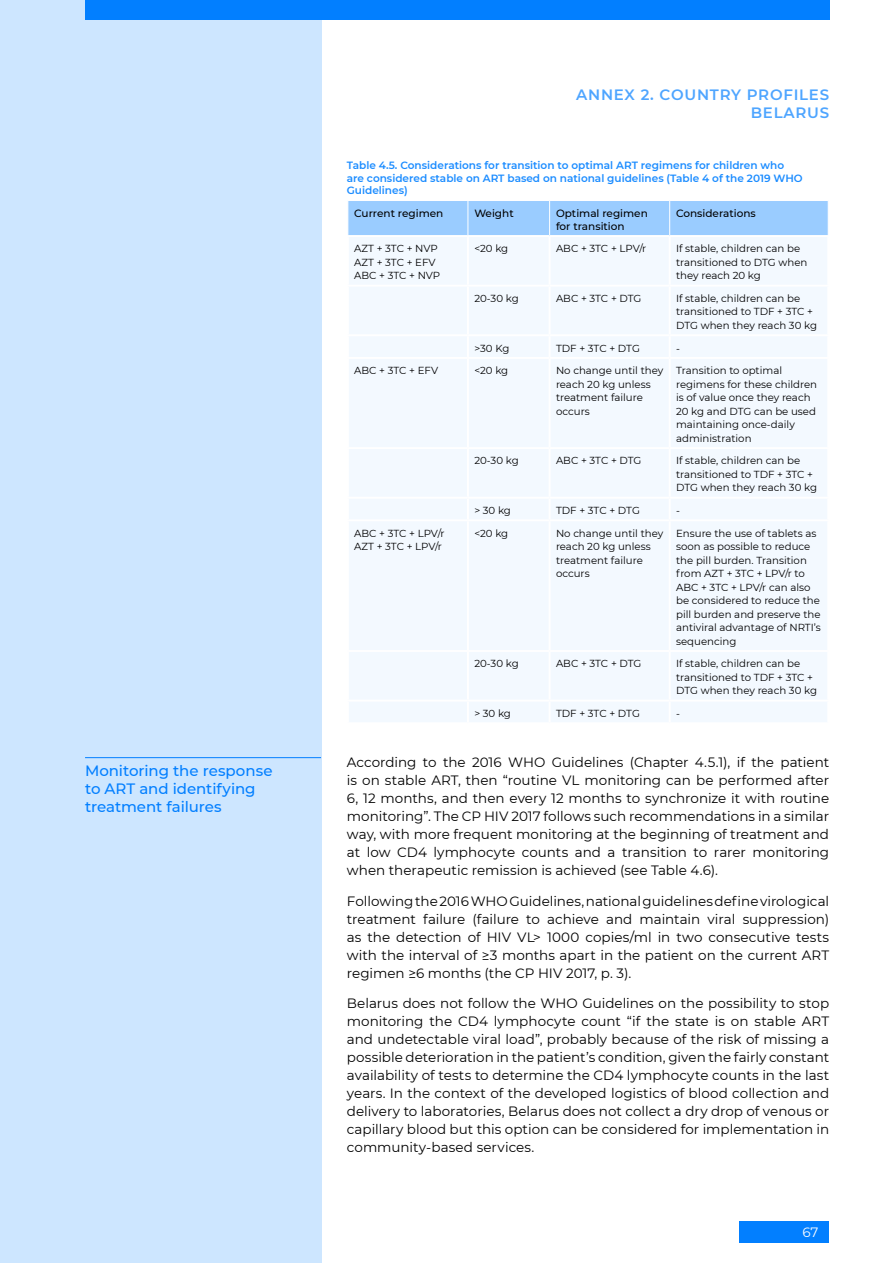
<style>
.page{position:relative;width:893px;height:1263px;background:#fff}
.page>*{position:absolute;margin:0;border:0;box-sizing:border-box;transform-origin:0 0}
.t1{font:500 15px/18px "Montserrat";letter-spacing:-.005em;color:#027fff}
.t2{font:600 15px/18px "Montserrat";letter-spacing:.05em;color:#4ea5ff;text-align:right}
.t3{font:13.5px/18px "Montserrat";color:#000;text-align:justify}
.t4{font:13.5px "Montserrat";color:#fff}
.t5{font:600 10.5px/12.6px "Montserrat";color:#1b8cff}
.t6{font:500 10.5px/12.6px "Montserrat";color:#000}
.t7{font:10.2px/13.5px "Montserrat";color:#000}
</style>
<div class="page">
<div style="left:740px;top:1221px;width:89px;height:21px;background:#027fff"></div>
<div style="left:0;top:0;width:321px;height:1263px;background:#cde6ff"></div>
<div style="left:85px;top:0;width:744px;height:19px;background:#027fff"></div>
<div style="left:348px;top:201px;width:480px;height:34px;background:#9accff"></div>
<div style="left:349px;top:237px;width:478px;height:485px;background:#f3f9ff"></div>
<hr style="left:468px;top:201px;width:1px;height:34px;background:#fff">
<hr style="left:549px;top:201px;width:1px;height:34px;background:#fff">
<hr style="left:669px;top:201px;width:1px;height:34px;background:#fff">
<hr style="left:467px;top:237px;width:2px;height:48px;background:#fff">
<hr style="left:549px;top:237px;width:2px;height:48px;background:#fff">
<hr style="left:669px;top:237px;width:2px;height:48px;background:#fff">
<hr style="left:347px;top:285px;width:121px;height:2px;background:#fff">
<hr style="left:468px;top:285px;width:82px;height:2px;background:#fff">
<hr style="left:467px;top:287px;width:2px;height:47px;background:#fff">
<hr style="left:550px;top:285px;width:120px;height:2px;background:#fff">
<hr style="left:549px;top:287px;width:2px;height:47px;background:#fff">
<hr style="left:670px;top:285px;width:159px;height:2px;background:#fff">
<hr style="left:669px;top:287px;width:2px;height:47px;background:#fff">
<hr style="left:347px;top:334px;width:121px;height:2px;background:#fff">
<hr style="left:468px;top:334px;width:82px;height:2px;background:#fff">
<hr style="left:467px;top:336px;width:2px;height:21px;background:#fff">
<hr style="left:550px;top:334px;width:120px;height:2px;background:#fff">
<hr style="left:549px;top:336px;width:2px;height:21px;background:#fff">
<hr style="left:670px;top:334px;width:159px;height:2px;background:#fff">
<hr style="left:669px;top:336px;width:2px;height:21px;background:#fff">
<hr style="left:347px;top:357px;width:121px;height:2px;background:#fff">
<hr style="left:468px;top:357px;width:82px;height:2px;background:#fff">
<hr style="left:467px;top:359px;width:2px;height:88px;background:#fff">
<hr style="left:550px;top:357px;width:120px;height:2px;background:#fff">
<hr style="left:549px;top:359px;width:2px;height:88px;background:#fff">
<hr style="left:670px;top:357px;width:159px;height:2px;background:#fff">
<hr style="left:669px;top:359px;width:2px;height:88px;background:#fff">
<hr style="left:347px;top:447px;width:121px;height:2px;background:#fff">
<hr style="left:468px;top:447px;width:82px;height:2px;background:#fff">
<hr style="left:467px;top:449px;width:2px;height:48px;background:#fff">
<hr style="left:550px;top:447px;width:120px;height:2px;background:#fff">
<hr style="left:549px;top:449px;width:2px;height:48px;background:#fff">
<hr style="left:670px;top:447px;width:159px;height:2px;background:#fff">
<hr style="left:669px;top:449px;width:2px;height:48px;background:#fff">
<hr style="left:347px;top:497px;width:121px;height:2px;background:#fff">
<hr style="left:468px;top:497px;width:82px;height:2px;background:#fff">
<hr style="left:467px;top:499px;width:2px;height:20px;background:#fff">
<hr style="left:550px;top:497px;width:120px;height:2px;background:#fff">
<hr style="left:549px;top:499px;width:2px;height:20px;background:#fff">
<hr style="left:670px;top:497px;width:159px;height:2px;background:#fff">
<hr style="left:669px;top:499px;width:2px;height:20px;background:#fff">
<hr style="left:347px;top:519px;width:121px;height:2px;background:#fff">
<hr style="left:468px;top:519px;width:82px;height:2px;background:#fff">
<hr style="left:467px;top:521px;width:2px;height:129px;background:#fff">
<hr style="left:550px;top:519px;width:120px;height:2px;background:#fff">
<hr style="left:549px;top:521px;width:2px;height:129px;background:#fff">
<hr style="left:670px;top:519px;width:159px;height:2px;background:#fff">
<hr style="left:669px;top:521px;width:2px;height:129px;background:#fff">
<hr style="left:347px;top:650px;width:121px;height:2px;background:#fff">
<hr style="left:468px;top:650px;width:82px;height:2px;background:#fff">
<hr style="left:467px;top:652px;width:2px;height:48px;background:#fff">
<hr style="left:550px;top:650px;width:120px;height:2px;background:#fff">
<hr style="left:549px;top:652px;width:2px;height:48px;background:#fff">
<hr style="left:670px;top:650px;width:159px;height:2px;background:#fff">
<hr style="left:669px;top:652px;width:2px;height:48px;background:#fff">
<hr style="left:347px;top:700px;width:121px;height:2px;background:#fff">
<hr style="left:468px;top:700px;width:82px;height:2px;background:#fff">
<hr style="left:467px;top:702px;width:2px;height:20px;background:#fff">
<hr style="left:550px;top:700px;width:120px;height:2px;background:#fff">
<hr style="left:549px;top:702px;width:2px;height:20px;background:#fff">
<hr style="left:670px;top:700px;width:159px;height:2px;background:#fff">
<hr style="left:669px;top:702px;width:2px;height:20px;background:#fff">
<hr style="left:85px;top:757px;width:236px;height:1px;background:#027fff">
<p class="t1" style="left:85px;top:761px;width:189px">Monitoring the response to ART and identifying treatment failures</p>
<p class="t2" style="left:576px;top:85px;width:255px">ANNEX 2. COUNTRY PROFILES<br>BELARUS</p>
<p class="t5" style="left:347px;top:158px;width:457px">Table 4.5. Considerations for transition to optimal ART regimens for children who are considered stable on ART based on national guidelines (Table 4 of the 2019 WHO<br>Guidelines)</p>
<p class="t6" style="left:354px;top:207px;width:91px">Current regimen</p>
<p class="t6" style="left:474px;top:207px;width:41px">Weight</p>
<p class="t6" style="left:556px;top:207px;width:93px">Optimal regimen for transition</p>
<p class="t6" style="left:676px;top:207px;width:81px">Considerations</p>
<p class="t7" style="left:354px;top:242px;width:88px">AZT + 3TC + NVP<br>AZT + 3TC + EFV<br>ABC + 3TC + NVP</p>
<p class="t7" style="left:474px;top:242px;width:35px">&lt;20 kg</p>
<p class="t7" style="left:556px;top:242px;width:92px">ABC + 3TC + LPV/r</p>
<p class="t7" style="left:676px;top:242px;width:133px">If stable, children can be transitioned to DTG when they reach 20 kg</p>
<p class="t7" style="left:474px;top:291px;width:46px">20-30 kg</p>
<p class="t7" style="left:556px;top:291px;width:87px">ABC + 3TC + DTG</p>
<p class="t7" style="left:676px;top:291px;width:142px">If stable, children can be transitioned to TDF + 3TC +<br>DTG when they reach 30 kg</p>
<p class="t7" style="left:474px;top:341px;width:37px">&gt;30 Kg</p>
<p class="t7" style="left:556px;top:341px;width:85px">TDF + 3TC + DTG</p>
<p class="t7" style="left:676px;top:341px;width:5px">-</p>
<p class="t7" style="left:354px;top:363px;width:85px">ABC + 3TC + EFV</p>
<p class="t7" style="left:474px;top:363px;width:35px">&lt;20 kg</p>
<p class="t7" style="left:556px;top:363px;width:109px">No change until they reach 20 kg unless treatment failure occurs</p>
<p class="t7" style="left:676px;top:363px;width:142px">Transition to optimal regimens for these children is of value once they reach<br>20 kg and DTG can be used maintaining once-daily administration</p>
<p class="t7" style="left:474px;top:454px;width:46px">20-30 kg</p>
<p class="t7" style="left:556px;top:454px;width:87px">ABC + 3TC + DTG</p>
<p class="t7" style="left:676px;top:454px;width:142px">If stable, children can be transitioned to TDF + 3TC +<br>DTG when they reach 30 kg</p>
<p class="t7" style="left:474px;top:503px;width:38px">&gt; 30 kg</p>
<p class="t7" style="left:556px;top:503px;width:85px">TDF + 3TC + DTG</p>
<p class="t7" style="left:676px;top:503px;width:5px">-</p>
<p class="t7" style="left:354px;top:526px;width:92px">ABC + 3TC + LPV/r<br>AZT + 3TC + LPV/r</p>
<p class="t7" style="left:474px;top:526px;width:35px">&lt;20 kg</p>
<p class="t7" style="left:556px;top:526px;width:109px">No change until they reach 20 kg unless treatment failure occurs</p>
<p class="t7" style="left:676px;top:526px;width:146px">Ensure the use of tablets as soon as possible to reduce the pill burden. Transition from AZT + 3TC + LPV/r to<br>ABC + 3TC + LPV/r can also be considered to reduce the pill burden and preserve the antiviral advantage of NRTI’s sequencing</p>
<p class="t7" style="left:474px;top:656px;width:46px">20-30 kg</p>
<p class="t7" style="left:556px;top:656px;width:87px">ABC + 3TC + DTG</p>
<p class="t7" style="left:676px;top:656px;width:142px">If stable, children can be transitioned to TDF + 3TC +<br>DTG when they reach 30 kg</p>
<p class="t7" style="left:474px;top:706px;width:38px">&gt; 30 kg</p>
<p class="t7" style="left:556px;top:706px;width:85px">TDF + 3TC + DTG</p>
<p class="t7" style="left:676px;top:706px;width:5px">-</p>
<p class="t3" style="left:347px;top:753px;width:484px">According to the 2016 WHO Guidelines (Chapter 4.5.1), if the patient is on stable ART, then “routine VL monitoring can be performed after 6, 12 months, and then every 12 months to synchronize it with routine monitoring”. The CP HIV 2017 follows such recommendations in a similar way, with more frequent monitoring at the beginning of treatment and at low CD4 lymphocyte counts and a transition to rarer monitoring when therapeutic remission is achieved (see Table 4.6).</p>
<p class="t3" style="left:347px;top:891px;width:484px">Following the 2016 WHO Guidelines, national guidelines define virological treatment failure (failure to achieve and maintain viral suppression) as the detection of HIV VL&gt; 1000 copies/ml in two consecutive tests with the interval of ≥3 months apart in the patient on the current ART regimen ≥6 months (the CP HIV 2017, p. 3).</p>
<p class="t3" style="left:347px;top:994px;width:484px">Belarus does not follow the WHO Guidelines on the possibility to stop monitoring the CD4 lymphocyte count “if the state is on stable ART and undetectable viral load”, probably because of the risk of missing a possible deterioration in the patient’s condition, given the fairly constant availability of tests to determine the CD4 lymphocyte counts in the last years. In the context of the developed logistics of blood collection and delivery to laboratories, Belarus does not collect a dry drop of venous or capillary blood but this option can be considered for implementation in community-based services.</p>
<p class="t4" style="left:802px;top:1222px;width:18px">67</p>
</div>
